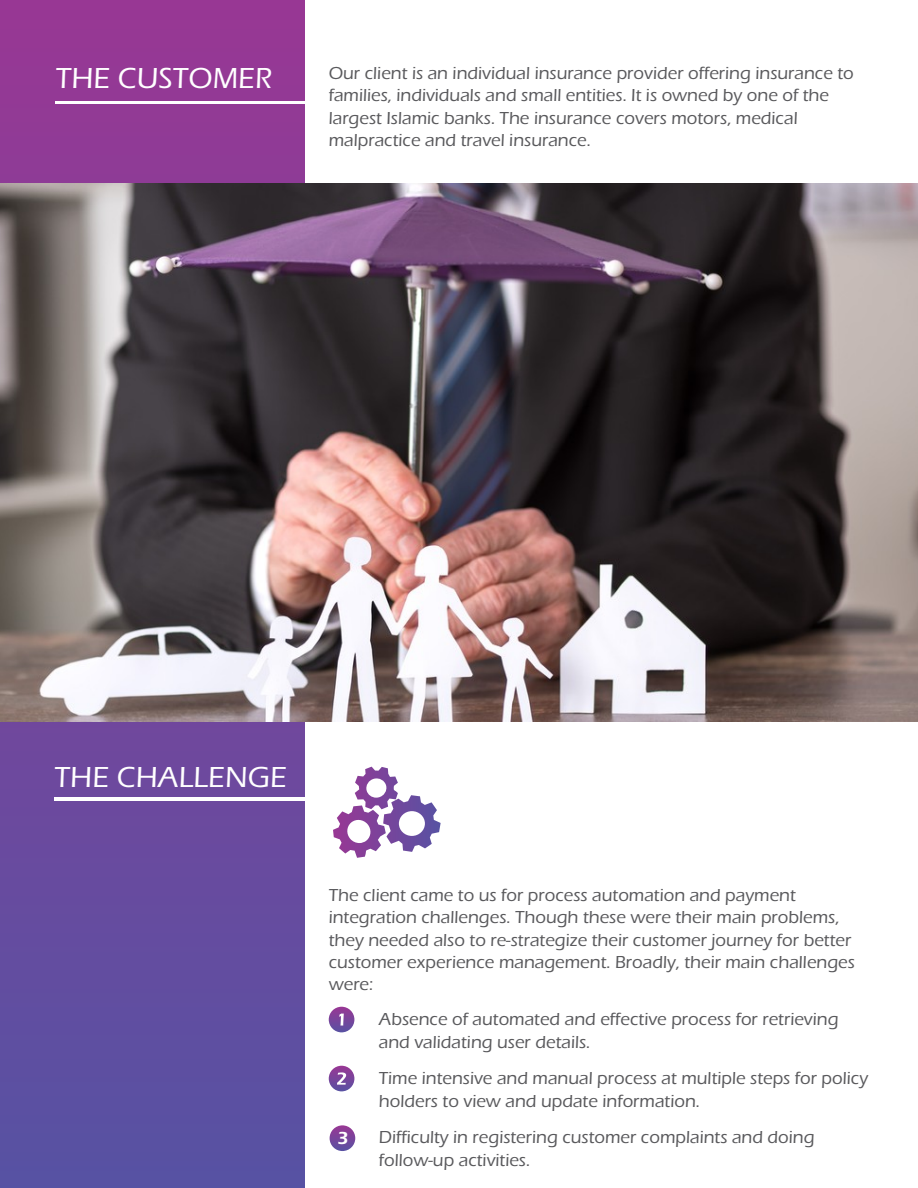
<style>
.page{position:relative;width:918px;height:1188px;background:#fff}
.page>*{position:absolute;margin:0;border:0;box-sizing:border-box;transform-origin:0 0}
.t1{font:500 30px "Eras ITC";color:#fff}
.t2{font:500 18px/22.4px "Eras ITC";color:#59595c}
.t3{font:600 18px "Eras ITC";color:#fff}
</style>
<div class="page">
<svg style="left:0;top:1px;width:305px;height:1187px;background:#70479c"></svg>
<hr style="left:55px;top:101px;width:252px;height:3px;background:#fff">
<img style="left:0;top:183px;width:918px;height:538px">
<hr style="left:54px;top:797px;width:252px;height:3px;background:#fff">
<svg style="left:333px;top:767px;width:108px;height:91px"></svg>
<svg style="left:329px;top:1007px;width:25px;height:25px"></svg>
<svg style="left:339px;top:1014px;width:5px;height:12px"></svg>
<svg style="left:329px;top:1066px;width:25px;height:25px"></svg>
<svg style="left:337px;top:1072px;width:9px;height:13px"></svg>
<div style="left:330px;top:1125px;width:25px;height:26px;background:linear-gradient(to bottom,#993794,#5c50a2);border-radius:50%"></div>
<h1 class="t1" style="left:56px;top:68px;width:218px">THE CUSTOMER</h1>
<p class="t2" style="left:329px;top:64px;width:527px">Our client is an individual insurance provider offering insurance to families, individuals and small entities. It is owned by one of the largest Islamic banks. The insurance covers motors, medical malpractice and travel insurance.</p>
<h1 class="t1" style="left:55px;top:766px;width:234px">THE CHALLENGE</h1>
<p class="t2" style="left:329px;top:886px;width:528px">The client came to us for process automation and payment integration challenges. Though these were their main problems, they needed also to re-strategize their customer journey for better customer experience management. Broadly, their main challenges were:</p>
<p class="t2" style="left:379px;top:1010px;width:461px">Absence of automated and effective process for retrieving and validating user details.</p>
<p class="t2" style="left:379px;top:1069px;width:491px">Time intensive and manual process at multiple steps for policy holders to view and update information.</p>
<p class="t2" style="left:379px;top:1128px;width:437px">Difficulty in registering customer complaints and doing follow-up activities.</p>
<p class="t3" style="left:338px;top:1132px;width:12px">3</p>
</div>
